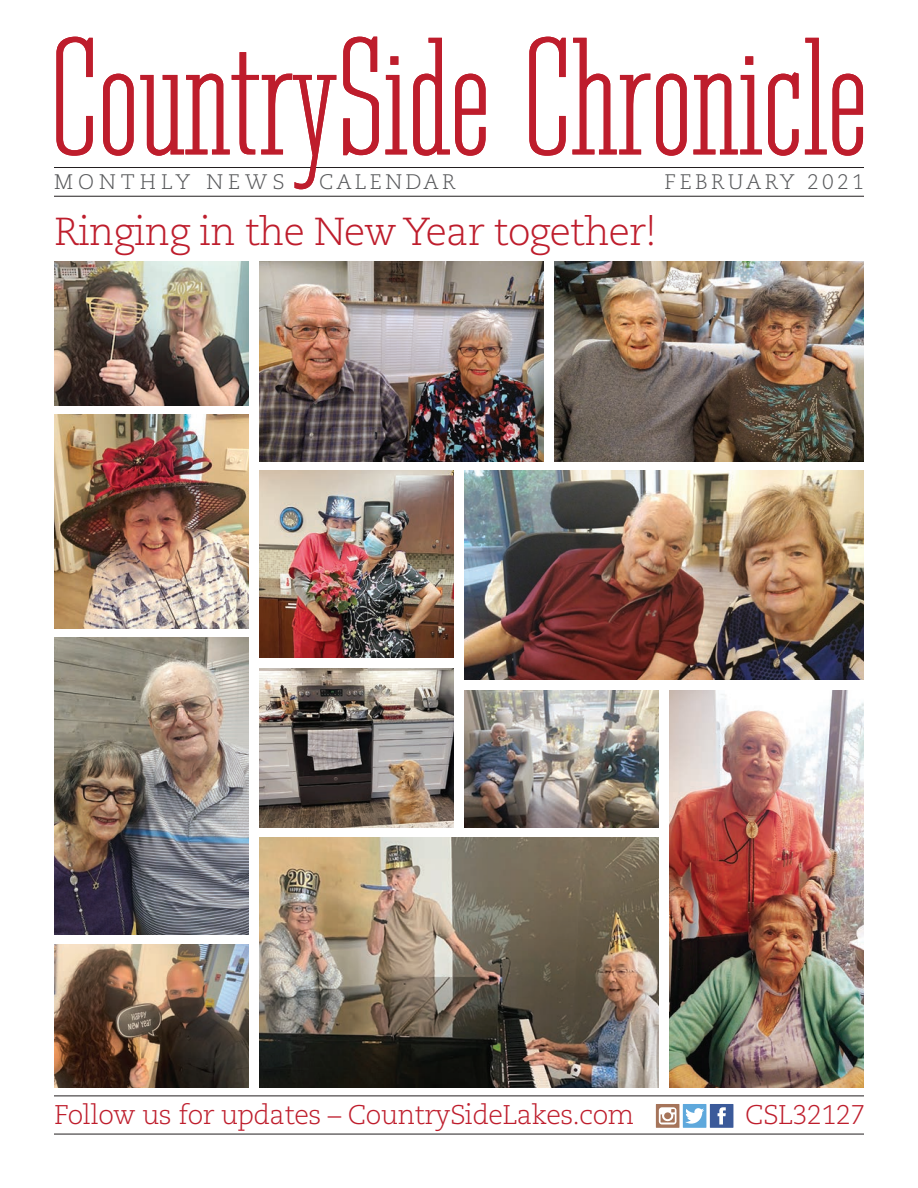
<style>
.page{position:relative;width:918px;height:1188px;background:#fff}
.page>*{position:absolute;margin:0;border:0;box-sizing:border-box;transform-origin:0 0}
.t1{font:161.55px "Cg Tower Cd";color:#be1d2c}
.Shep_Red_Header{font:300 39px "Caecilia";letter-spacing:-.02em;color:#be1d2c}
.Body_Text_2{font:300 27px "Caecilia";letter-spacing:-.02em;color:#be1d2c}
.t2{font:300 21px "Caecilia";letter-spacing:.16em;color:#57585a}
.t3{font:300 21px "Caecilia";letter-spacing:.24em;color:#57585a}
</style>
<div class="page">
<hr style="left:54px;top:167px;width:810px;height:1px;background:#231f20">
<hr style="left:54px;top:196px;width:810px;height:1px;background:#231f20">
<hr style="left:54px;top:1096px;width:810px;height:1px;background:#231f20">
<hr style="left:54px;top:1134px;width:810px;height:1px;background:#231f20">
<div style="left:683px;top:1104px;width:23px;height:24px;background:#5ea8dc"></div>
<svg style="left:656px;top:1104px;width:23px;height:24px"></svg>
<div style="left:710px;top:1104px;width:23px;height:24px;background:#3b5a9a"></div>
<svg style="left:659px;top:1107px;width:17px;height:17px"></svg>
<svg style="left:685px;top:1108px;width:19px;height:16px"></svg>
<svg style="left:718px;top:1107px;width:8px;height:17px"></svg>
<img style="left:54px;top:414px;width:194px;height:214px">
<img style="left:54px;top:262px;width:194px;height:143px">
<img style="left:555px;top:262px;width:309px;height:199px">
<img style="left:54px;top:638px;width:194px;height:296px">
<img style="left:54px;top:944px;width:194px;height:144px">
<img style="left:670px;top:690px;width:194px;height:398px">
<img style="left:259px;top:838px;width:400px;height:250px">
<img style="left:464px;top:470px;width:400px;height:209px">
<img style="left:464px;top:690px;width:195px;height:137px">
<img style="left:259px;top:470px;width:195px;height:188px">
<img style="left:260px;top:262px;width:283px;height:199px">
<img style="left:259px;top:669px;width:195px;height:158px">
<p class="t1" style="left:50px;top:4px;width:820px">CountrySide Chronicle</p>
<p class="t3" style="left:54px;top:170px;width:232px">MONTHLY NEWS</p>
<p class="t2" style="left:319px;top:170px;width:138px">CALENDAR</p>
<p class="t2" style="left:665px;top:170px;width:201px">FEBRUARY 2021</p>
<p class="Shep_Red_Header" style="left:54px;top:209px;width:605px">Ringing in the New Year together!</p>
<p class="Body_Text_2" style="left:54px;top:1100px;width:582px">Follow us for updates – CountrySideLakes.com</p>
<p class="Body_Text_2" style="left:745px;top:1100px;width:122px">CSL32127</p>
</div>
